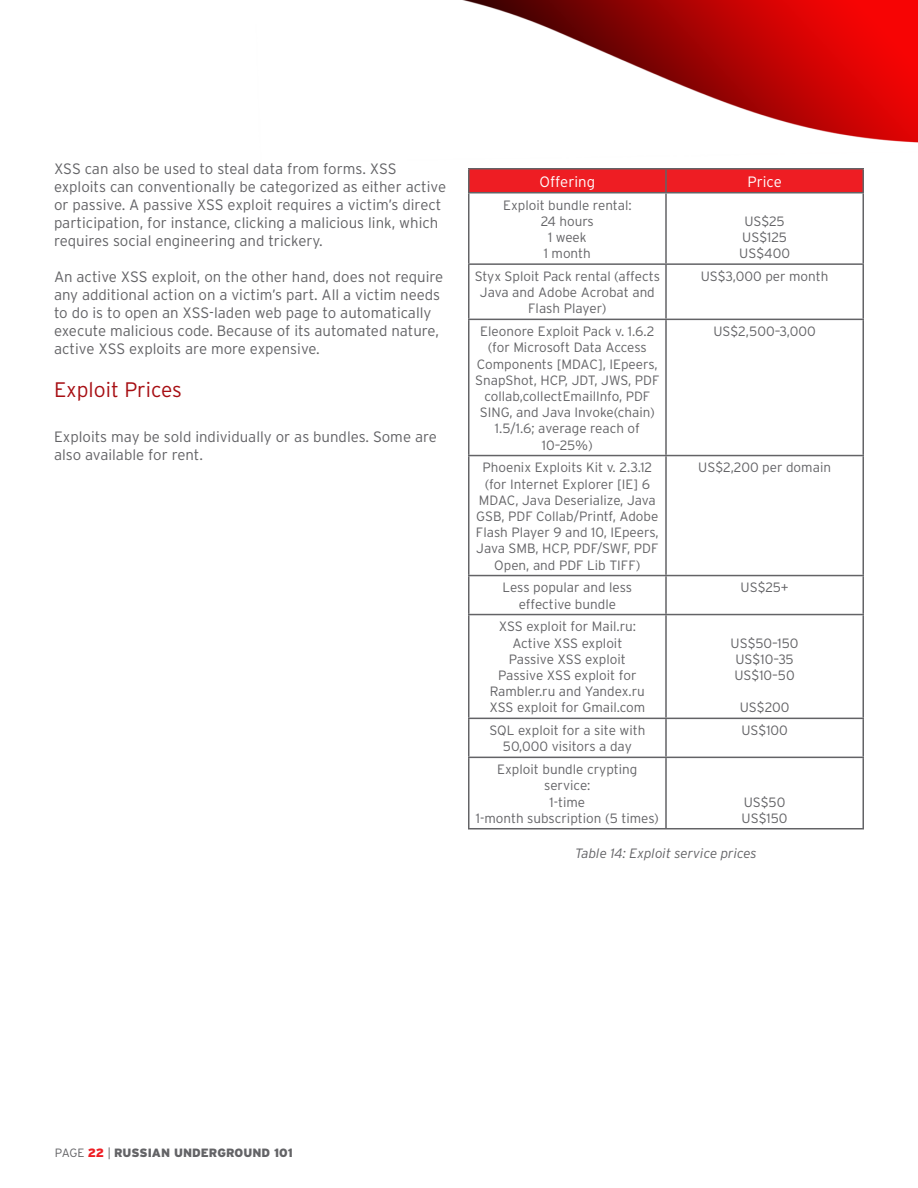
<style>
.page{position:relative;width:918px;height:1188px;background:#fff}
.page>*{position:absolute;margin:0;border:0;box-sizing:border-box;transform-origin:0 0}
.heading_2{font:300 21px "Interstate";color:#a70e13}
.body_text_1{font:300 15px/18px "Interstate";color:#636366}
.table_header{font:300 15px "Interstate";color:#fff}
.table_body_number{font:300 13.5px/16.2px "Interstate";color:#636366;text-align:center}
.t1{font:italic 300 13.5px "Interstate";color:#636366}
.t2{font:900 12px "Interstate";color:#636366}
.s1{font-weight:300}
.s2{color:#ee1d23}
</style>
<div class="page">
<img style="left:462px;top:0;width:456px;height:830px">
<div style="left:470px;top:170px;width:392px;height:22px;background:#ee1d23"></div>
<hr style="left:468px;top:168px;width:198px;height:2px;background:#636366">
<hr style="left:468px;top:169px;width:2px;height:23px;background:#636366">
<hr style="left:666px;top:168px;width:198px;height:2px;background:#636366">
<hr style="left:665px;top:169px;width:2px;height:23px;background:#636366">
<hr style="left:862px;top:169px;width:2px;height:23px;background:#636366">
<hr style="left:468px;top:192px;width:198px;height:1px;background:#636366">
<hr style="left:468px;top:193px;width:2px;height:70px;background:#636366">
<hr style="left:666px;top:192px;width:198px;height:1px;background:#636366">
<hr style="left:665px;top:193px;width:2px;height:70px;background:#636366">
<hr style="left:862px;top:193px;width:2px;height:70px;background:#636366">
<hr style="left:468px;top:263px;width:198px;height:2px;background:#636366">
<hr style="left:468px;top:265px;width:2px;height:54px;background:#636366">
<hr style="left:666px;top:263px;width:198px;height:2px;background:#636366">
<hr style="left:665px;top:265px;width:2px;height:54px;background:#636366">
<hr style="left:862px;top:265px;width:2px;height:54px;background:#636366">
<hr style="left:468px;top:319px;width:198px;height:1px;background:#636366">
<hr style="left:468px;top:320px;width:2px;height:135px;background:#636366">
<hr style="left:666px;top:319px;width:198px;height:1px;background:#636366">
<hr style="left:665px;top:320px;width:2px;height:135px;background:#636366">
<hr style="left:862px;top:320px;width:2px;height:135px;background:#636366">
<hr style="left:468px;top:455px;width:198px;height:1px;background:#636366">
<hr style="left:468px;top:456px;width:2px;height:119px;background:#636366">
<hr style="left:666px;top:455px;width:198px;height:1px;background:#636366">
<hr style="left:665px;top:456px;width:2px;height:119px;background:#636366">
<hr style="left:862px;top:456px;width:2px;height:119px;background:#636366">
<hr style="left:468px;top:575px;width:198px;height:1px;background:#636366">
<hr style="left:468px;top:576px;width:2px;height:38px;background:#636366">
<hr style="left:666px;top:575px;width:198px;height:1px;background:#636366">
<hr style="left:665px;top:576px;width:2px;height:38px;background:#636366">
<hr style="left:862px;top:576px;width:2px;height:38px;background:#636366">
<hr style="left:468px;top:614px;width:198px;height:1px;background:#636366">
<hr style="left:468px;top:615px;width:2px;height:103px;background:#636366">
<hr style="left:666px;top:614px;width:198px;height:1px;background:#636366">
<hr style="left:665px;top:615px;width:2px;height:103px;background:#636366">
<hr style="left:862px;top:615px;width:2px;height:103px;background:#636366">
<hr style="left:468px;top:718px;width:198px;height:1px;background:#636366">
<hr style="left:468px;top:719px;width:2px;height:38px;background:#636366">
<hr style="left:666px;top:718px;width:198px;height:1px;background:#636366">
<hr style="left:665px;top:719px;width:2px;height:38px;background:#636366">
<hr style="left:862px;top:719px;width:2px;height:38px;background:#636366">
<hr style="left:468px;top:757px;width:198px;height:1px;background:#636366">
<hr style="left:468px;top:758px;width:2px;height:70px;background:#636366">
<hr style="left:666px;top:757px;width:198px;height:1px;background:#636366">
<hr style="left:665px;top:758px;width:2px;height:70px;background:#636366">
<hr style="left:862px;top:758px;width:2px;height:70px;background:#636366">
<hr style="left:468px;top:828px;width:198px;height:1px;background:#636366">
<hr style="left:666px;top:828px;width:198px;height:1px;background:#636366">
<p class="body_text_1" style="left:54px;top:160px;width:394px">XSS can also be used to steal data from forms. XSS exploits can conventionally be categorized as either active or passive. A passive XSS exploit requires a victim’s direct participation, for instance, clicking a malicious link, which requires social engineering and trickery.</p>
<p class="body_text_1" style="left:54px;top:268px;width:391px">An active XSS exploit, on the other hand, does not require any additional action on a victim’s part. All a victim needs to do is to open an XSS-laden web page to automatically execute malicious code. Because of its automated nature, active XSS exploits are more expensive.</p>
<p class="heading_2" style="left:54px;top:377px;width:130px">Exploit Prices</p>
<p class="body_text_1" style="left:54px;top:428px;width:384px">Exploits may be sold individually or as bundles. Some are also available for rent.</p>
<p class="table_header" style="left:540px;top:172px;width:57px">Offering</p>
<p class="table_header" style="left:747px;top:172px;width:36px">Price</p>
<p class="table_body_number" style="left:503px;top:197px;width:130px">Exploit bundle rental:</p>
<p class="table_body_number" style="left:541px;top:213px;width:55px">24 hours</p>
<p class="table_body_number" style="left:548px;top:229px;width:40px">1 week</p>
<p class="table_body_number" style="left:544px;top:245px;width:49px">1 month</p>
<p class="table_body_number" style="left:744px;top:213px;width:42px">US$25</p>
<p class="table_body_number" style="left:742px;top:229px;width:46px">US$125</p>
<p class="table_body_number" style="left:739px;top:245px;width:52px">US$400</p>
<p class="table_body_number" style="left:475px;top:268px;width:187px">Styx Sploit Pack rental (affects<br>Java and Adobe Acrobat and<br>Flash Player)</p>
<p class="table_body_number" style="left:701px;top:268px;width:129px">US$3,000 per month</p>
<p class="table_body_number" style="left:475px;top:323px;width:186px">Eleonore Exploit Pack v. 1.6.2 (for Microsoft Data Access<br>Components [MDAC], IEpeers,<br>SnapShot, HCP, JDT, JWS, PDF collab,collectEmailInfo, PDF<br>SING, and Java Invoke(chain)<br>1.5/1.6; average reach of<br>10–25%)</p>
<p class="table_body_number" style="left:713px;top:323px;width:104px">US$2,500–3,000</p>
<p class="table_body_number" style="left:476px;top:459px;width:184px">Phoenix Exploits Kit v. 2.3.12 (for Internet Explorer [IE] 6<br>MDAC, Java Deserialize, Java<br>GSB, PDF Collab/Printf, Adobe<br>Flash Player 9 and 10, IEpeers,<br>Java SMB, HCP, PDF/SWF, PDF<br>Open, and PDF Lib TIFF)</p>
<p class="table_body_number" style="left:698px;top:459px;width:134px">US$2,200 per domain</p>
<p class="table_body_number" style="left:502px;top:579px;width:131px">Less popular and less effective bundle</p>
<p class="table_body_number" style="left:741px;top:579px;width:50px">US$25+</p>
<p class="table_body_number" style="left:499px;top:618px;width:139px">XSS exploit for Mail.ru:</p>
<p class="table_body_number" style="left:512px;top:635px;width:112px">Active XSS exploit</p>
<p class="table_body_number" style="left:509px;top:651px;width:119px">Passive XSS exploit</p>
<p class="table_body_number" style="left:490px;top:667px;width:157px">Passive XSS exploit for<br>Rambler.ru and Yandex.ru</p>
<p class="table_body_number" style="left:489px;top:699px;width:157px">XSS exploit for Gmail.com</p>
<p class="table_body_number" style="left:731px;top:635px;width:70px">US$50–150</p>
<p class="table_body_number" style="left:736px;top:651px;width:60px">US$10–35</p>
<p class="table_body_number" style="left:734px;top:667px;width:62px">US$10–50</p>
<p class="table_body_number" style="left:740px;top:699px;width:51px">US$200</p>
<p class="table_body_number" style="left:489px;top:722px;width:158px">SQL exploit for a site with<br>50,000 visitors a day</p>
<p class="table_body_number" style="left:741px;top:722px;width:48px">US$100</p>
<p class="table_body_number" style="left:497px;top:761px;width:142px">Exploit bundle crypting service:</p>
<p class="table_body_number" style="left:550px;top:794px;width:37px">1-time</p>
<p class="table_body_number" style="left:476px;top:810px;width:185px">1-month subscription (5 times)</p>
<p class="table_body_number" style="left:744px;top:794px;width:43px">US$50</p>
<p class="table_body_number" style="left:742px;top:810px;width:48px">US$150</p>
<p class="t1" style="left:575px;top:845px;width:183px">Table 14: Exploit service prices</p>
<p class="t2" style="left:55px;top:1146px;width:239px"><span class="s1">PAGE</span> <span class="s2">22</span> <span class="s1">|</span> RUSSIAN UNDERGROUND 101</p>
</div>
